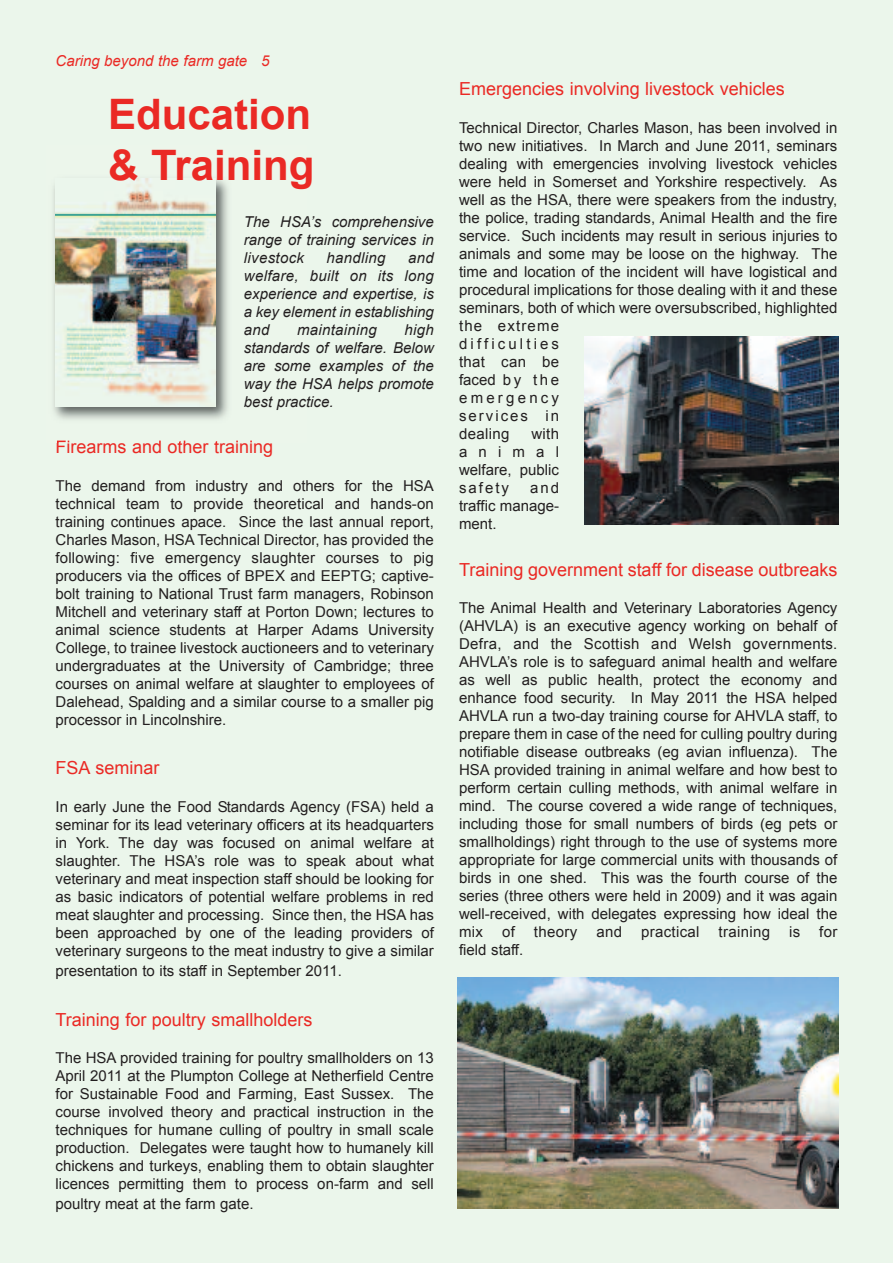
<style>
.page{position:relative;width:893px;height:1263px;background:#ebf6eb}
.page>*{position:absolute;margin:0;border:0;box-sizing:border-box;transform-origin:0 0}
.t1{font:700 42px/50.4px "Arial";color:#ea2924}
.t2{font:18px "Arial";color:#ea2924}
.t3{font:15px/18px "Arial";color:#231f20;text-align:justify}
.t4{font:italic 15px/18px "Arial";color:#231f20;text-align:justify}
.t5{font:italic 15px "Arial";color:#ea2924}
.t6{font:italic 15px "Arial";letter-spacing:.02em;color:#231f20}
.t7{font:15px "Arial";letter-spacing:.02em;color:#231f20}
</style>
<div class="page">
<img style="left:458px;top:977px;width:380px;height:232px">
<img style="left:53px;top:178px;width:199px;height:264px">
<img style="left:57px;top:441px;width:82px;height:1px">
<img style="left:55px;top:179px;width:161px;height:227px">
<img style="left:584px;top:337px;width:255px;height:188px">
<p class="t5" style="left:56px;top:53px;width:215px">Caring beyond the farm gate 5</p>
<h1 class="t1" style="left:108px;top:89px;width:208px">Education &amp; Training</h1>
<p class="t4" style="left:244px;top:213px;width:191px">The HSA’s comprehensive range of training services in livestock</p>
<p class="t4" style="left:244px;top:249px;width:191px;text-indent:164px">and welfare, built on its long experience and expertise, is a key element in establishing and</p>
<p class="t6" style="left:327px;top:249px;width:61px">handling</p>
<p class="t4" style="left:244px;top:321px;width:191px;text-indent:161px">high standards of welfare. Below are some examples of the way the HSA helps promote best practice.</p>
<p class="t6" style="left:297px;top:321px;width:81px">maintaining</p>
<p class="t2" style="left:56px;top:437px;width:219px">Firearms and other training</p>
<p class="t3" style="left:56px;top:477px;width:380px">The demand from industry and others for the HSA technical team to provide theoretical and hands-on training continues apace. Since the last annual report, Charles Mason, HSA Technical Director, has provided the following: five emergency slaughter courses to pig producers via the offices of BPEX and EEPTG; captive&shy;bolt training to National Trust farm managers, Robinson Mitchell and veterinary staff at Porton Down; lectures to animal science students at Harper Adams University College, to trainee livestock auctioneers and to veterinary undergraduates at the University of Cambridge; three courses on animal welfare at slaughter to employees of Dalehead, Spalding and a similar course to a smaller pig processor in Lincolnshire.</p>
<p class="t2" style="left:56px;top:758px;width:106px">FSA seminar</p>
<p class="t3" style="left:56px;top:797px;width:380px">In early June the Food Standards Agency (FSA) held a seminar for its lead veterinary officers at its headquarters in York. The day was focused on animal welfare at slaughter. The HSA’s role was to speak about what veterinary and meat inspection staff should be looking for as basic indicators of potential welfare problems in red meat slaughter and processing. Since then, the HSA has been approached by one of the leading providers of veterinary surgeons to the meat industry to give a similar</p>
<p class="t3" style="left:56px;top:962px;width:288px">presentation to its staff in September 2011.</p>
<p class="t2" style="left:56px;top:1009px;width:258px">Training for poultry smallholders</p>
<p class="t3" style="left:55px;top:1049px;width:380px">The HSA provided training for poultry smallholders on 13<br>April 2011 at the Plumpton College at Netherfield Centre for Sustainable Food and Farming, East Sussex. The course involved theory and practical instruction in the techniques for humane culling of poultry in small scale production. Delegates were taught how to humanely kill chickens and turkeys, enabling them to obtain slaughter licences permitting them to process on-farm and sell</p>
<p class="t3" style="left:56px;top:1195px;width:200px">poultry meat at the farm gate.</p>
<p class="t2" style="left:459px;top:79px;width:327px">Emergencies involving livestock vehicles</p>
<p class="t3" style="left:459px;top:119px;width:380px;text-align:left">Technical Director, Charles Mason, has been involved in two new initiatives. In March and June 2011, seminars dealing with emergencies involving livestock vehicles were held in Somerset and Yorkshire respectively. As well as the HSA, there were speakers from the industry, the police, trading standards, Animal Health and the fire service. Such incidents may result in serious injuries to animals and some may be loose on the highway. The time and location of the incident will have logistical and procedural implications for those dealing with it and these seminars, both of which were oversubscribed, highlighted the extreme<br>difficulties<br>that can be<br>faced by the<br>emergency<br>services in<br>dealing</p>
<p class="t3" style="left:459px;top:425px;width:101px;text-indent:72px">with animal welfare, public safety</p>
<p class="t3" style="left:459px;top:479px;width:101px;text-indent:71px">and traffic manage&shy;ment.</p>
<p class="t2" style="left:459px;top:560px;width:380px">Training government staff for disease outbreaks</p>
<p class="t3" style="left:459px;top:599px;width:380px">The Animal Health and Veterinary Laboratories Agency (AHVLA) is an executive agency working on behalf of Defra, and the Scottish and Welsh governments.<br>AHVLA’s role is to safeguard animal health and welfare as well as public health, protect the economy and enhance food security. In May 2011 the HSA helped AHVLA run a two-day training course for AHVLA staff, to prepare them in case of the need for culling poultry during notifiable disease outbreaks (eg avian influenza). The HSA provided training in animal welfare and how best to perform certain culling methods, with animal welfare in mind. The course covered a wide range of techniques, including those for small numbers of birds (eg pets or smallholdings) right through to the use of systems more appropriate for large commercial units with thousands of birds in one shed. This was the fourth course of the series (three others were held in 2009) and it was again well-received, with delegates expressing how ideal the mix</p>
<p class="t3" style="left:502px;top:923px;width:14px">of</p>
<p class="t3" style="left:534px;top:923px;width:45px">theory</p>
<p class="t3" style="left:596px;top:923px;width:27px">and</p>
<p class="t7" style="left:641px;top:924px;width:60px">practical</p>
<p class="t7" style="left:719px;top:924px;width:53px">training</p>
<p class="t3" style="left:789px;top:923px;width:13px">is</p>
<p class="t3" style="left:819px;top:923px;width:20px">for</p>
<p class="t3" style="left:459px;top:941px;width:66px">field staff.</p>
</div>
